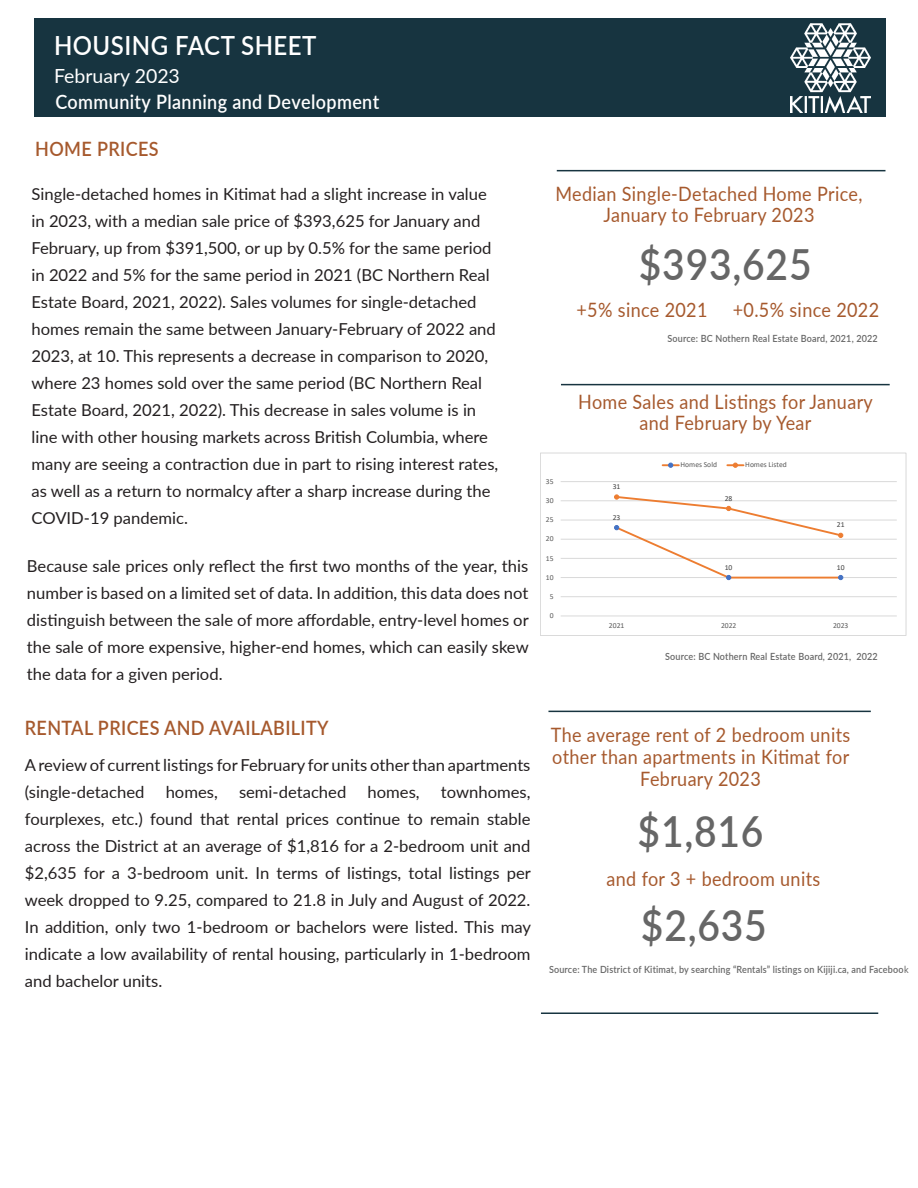
<style>
.page{position:relative;width:918px;height:1188px;background:#fff}
.page>*{position:absolute;margin:0;border:0;box-sizing:border-box;transform-origin:0 0}
.t1{font:600 42.9px "Lato";letter-spacing:.02em;color:#666;scale:.91 1}
.t2{font:600 26.4px "Lato";letter-spacing:.02em;color:#fff;scale:.91 1}
.t3{font:19.8px/21.6px "Lato";letter-spacing:.02em;color:#a6592d;text-align:center;scale:.91 1}
.t4{font:600 19.8px "Lato";letter-spacing:.02em;color:#a6592d;scale:.91 1}
.t5{font:600 19.8px "Lato";letter-spacing:.02em;color:#fff;scale:.91 1}
.t6{font:19.5px "Lato";color:#fff}
.t7{font:16.5px/27px "Lato";color:#231f20}
.t8{font:600 9.9px "Lato";letter-spacing:.02em;color:#666;scale:.91 1}
.t9{font:7.65px "Calibri";color:#595959}
.t10{font:7.65px "Calibri";color:#404040}
.s1{font-weight:400}
</style>
<div class="page">
<div style="left:35px;top:19px;width:851px;height:98px;background:#173440"></div>
<img style="left:791px;top:23px;width:79px;height:90px">
<hr style="left:548px;top:711px;width:323px;height:1px;background:#173440">
<hr style="left:557px;top:170px;width:329px;height:1px;background:#173440">
<hr style="left:541px;top:1013px;width:337px;height:1px;background:#173440">
<hr style="left:561px;top:384px;width:329px;height:1px;background:#173440">
<hr style="left:561px;top:596px;width:336px;height:1px;background:#d9d9d9">
<hr style="left:561px;top:577px;width:336px;height:1px;background:#d9d9d9">
<hr style="left:561px;top:558px;width:336px;height:1px;background:#d9d9d9">
<hr style="left:561px;top:539px;width:336px;height:1px;background:#d9d9d9">
<hr style="left:561px;top:520px;width:336px;height:1px;background:#d9d9d9">
<hr style="left:561px;top:500px;width:336px;height:1px;background:#d9d9d9">
<hr style="left:561px;top:481px;width:336px;height:1px;background:#d9d9d9">
<hr style="left:561px;top:616px;width:336px;height:1px;background:#d9d9d9">
<svg style="left:614px;top:495px;width:229px;height:85px"></svg>
<svg style="left:663px;top:463px;width:16px;height:5px"></svg>
<svg style="left:727px;top:463px;width:17px;height:5px"></svg>
<div style="left:540px;top:453px;width:366px;height:183px;border:1px solid #d9d9d9"></div>
<p class="t2" style="left:54px;top:26px;width:290px">HOUSING FACT SHEET</p>
<p class="t6" style="left:54px;top:62px;width:127px">February 2023</p>
<p class="t5" style="left:55px;top:88px;width:358px">Community Planning and Development</p>
<p class="t4" style="left:35px;top:135px;width:137px">HOME PRICES</p>
<p class="t7" style="left:32px;top:179px;width:468px">Single-detached homes in Kitimat had a slight increase in value in 2023, with a median sale price of $393,625 for January and February, up from $391,500, or up by 0.5% for the same period in 2022 and 5% for the same period in 2021 (BC Northern Real Estate Board, 2021, 2022). Sales volumes for single-detached homes remain the same between January-February of 2022 and 2023, at 10. This represents a decrease in comparison to 2020, where 23 homes sold over the same period (BC Northern Real Estate Board, 2021, 2022). This decrease in sales volume is in line with other housing markets across British Columbia, where many are seeing a contraction due in part to rising interest rates, as well as a return to normalcy after a sharp increase during the COVID-19 pandemic.</p>
<p class="t7" style="left:27px;top:552px;width:503px;text-align:justify">Because sale prices only reflect the first two months of the year, this number is based on a limited set of data. In addition, this data does not distinguish between the sale of more affordable, entry-level homes or the sale of more expensive, higher-end homes, which can easily skew the data for a given period.</p>
<p class="t4" style="left:25px;top:713px;width:335px">RENTAL PRICES AND AVAILABILITY</p>
<p class="t7" style="left:25px;top:750px;width:507px">A review of current listings for February for units other than apartments (single-detached</p>
<p class="t7" style="left:25px;top:777px;width:508px;text-align:justify;text-indent:416px">townhomes, fourplexes, etc.) found that rental prices continue to remain stable across the District at an average of $1,816 for a 2-bedroom unit and $2,635 for a 3-bedroom unit. In terms of listings, total listings per week dropped to 9.25, compared to 21.8 in July and August of 2022.<br>In addition, only two 1-bedroom or bachelors were listed. This may indicate a low availability of rental housing, particularly in 1-bedroom and bachelor units.</p>
<p class="t7" style="left:166px;top:777px;width:54px">homes,</p>
<p class="t7" style="left:239px;top:777px;width:109px">semi-detached</p>
<p class="t7" style="left:368px;top:777px;width:54px">homes,</p>
<p class="t3" style="left:555px;top:182px;width:339px">Median Single-Detached Home Price,<br>January to February 2023</p>
<p class="t1" style="left:639px;top:233px;width:191px">$393,625</p>
<p class="t3" style="left:577px;top:299px;width:146px">+5% since 2021</p>
<p class="t3" style="left:733px;top:299px;width:162px">+0.5% since 2022</p>
<p class="t8" style="left:668px;top:331px;width:232px">Source: BC Nothern Real Estate Board, 2021, 2022</p>
<p class="t3" style="left:578px;top:390px;width:325px">Home Sales and Listings for January and February by Year</p>
<p class="t9" style="left:546px;top:476px;width:9px">35</p>
<p class="t9" style="left:546px;top:495px;width:9px">30</p>
<p class="t9" style="left:546px;top:514px;width:9px">25</p>
<p class="t9" style="left:546px;top:533px;width:9px">20</p>
<p class="t9" style="left:546px;top:553px;width:9px">15</p>
<p class="t9" style="left:546px;top:572px;width:9px">10</p>
<p class="t9" style="left:550px;top:591px;width:5px">5</p>
<p class="t9" style="left:550px;top:610px;width:5px">0</p>
<p class="t10" style="left:613px;top:481px;width:9px">31</p>
<p class="t10" style="left:613px;top:512px;width:9px">23</p>
<p class="t9" style="left:681px;top:460px;width:38px">Homes Sold</p>
<p class="t9" style="left:745px;top:460px;width:43px">Homes Listed</p>
<p class="t10" style="left:725px;top:493px;width:9px">28</p>
<p class="t10" style="left:837px;top:520px;width:9px">21</p>
<p class="t10" style="left:725px;top:562px;width:9px">10</p>
<p class="t10" style="left:837px;top:562px;width:9px">10</p>
<p class="t9" style="left:609px;top:620px;width:17px">2021</p>
<p class="t9" style="left:721px;top:620px;width:17px">2022</p>
<p class="t9" style="left:833px;top:620px;width:17px">2023</p>
<p class="t8" style="left:665px;top:649px;width:235px">Source: BC Nothern Real Estate Board, 2021, 2022</p>
<p class="t3" style="left:551px;top:724px;width:331px">The average rent of 2 bedroom units other than apartments in Kitimat for<br>February 2023</p>
<p class="t1" style="left:638px;top:800px;width:140px">$1,816</p>
<p class="t3" style="left:607px;top:868px;width:236px">and for 3 + bedroom units</p>
<p class="t1" style="left:641px;top:894px;width:140px">$2,635</p>
<p class="t8" style="left:549px;top:962px;width:397px">Source: The District of Kitimat, by searching “Rentals” listings on Kijiji.ca, and Faceboo<span class="s1">k</span></p>
</div>
